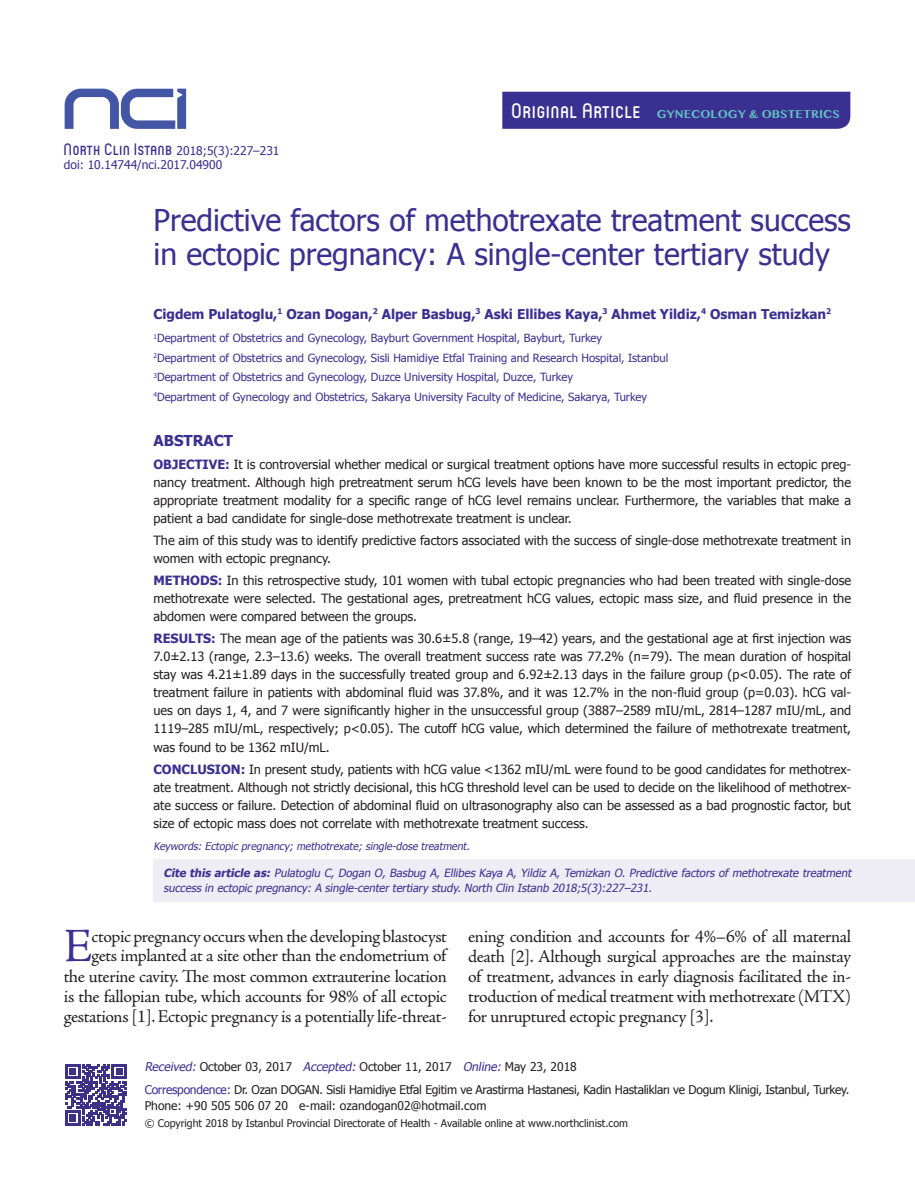
<style>
.page{position:relative;width:915px;height:1191px;background:#fff}
.page>*{position:absolute;margin:0;border:0;box-sizing:border-box;transform-origin:0 0}
.t1{font:47.85px "Adobe Jenson Pro";color:#3a3091}
.t2{font:30px/34.5px "Tahoma";color:#3a3091}
.t3{font:18px/20.1px "Adobe Jenson Pro";letter-spacing:-.025em;color:#231f20;text-align:right}
.t4{font:700 15px "Tahoma";color:#3a3091}
.t5{font:700 13.5px "Tahoma";color:#3a3091}
.t6{font:12.75px/18px "Tahoma";color:#231f20;text-align:justify}
.t7{font:12px/23px "Tahoma";letter-spacing:-.02em;color:#231f20}
.t8{font:12px/14.4px "Tahoma";color:#3a3091}
.t9{font:12px "Tahoma";color:#231f20}
.t10{font:11.25px/19.5px "Tahoma";color:#3a3091}
.t11{font:italic 11.25px/15px "Tahoma";color:#3a3091}
.t12{font:700 11.25px "Tamil MN";color:#61c5c0}
.t13{font:10.5px "Tahoma";color:#231f20}
.t14{font:italic 10.5px "Tahoma";color:#3a3091}
.s1{font-family:"Circula";font-weight:500;font-size:16.5px}
.s2{font-family:"Circula";font-weight:500;font-size:21px;color:#fff}
.s3{font-weight:700;color:#3a3091}
.s4{font-weight:700}
.s5{font-style:italic;color:#3a3091}
.s6{color:#3a3091}
</style>
<div class="page">
<svg style="left:65px;top:89px;width:121px;height:40px"></svg>
<div style="left:502px;top:92px;width:348px;height:37px;background:#3a3091"></div>
<svg style="left:65px;top:1064px;width:62px;height:61px"></svg>
<div style="left:153px;top:859px;width:761px;height:43px;background:#eeedf5"></div>
<p class="t8" style="left:64px;top:143px;width:217px"><span class="s1">North Clin Istanb</span> 2018;5(3):227–231 doi: 10.14744/nci.2017.04900</p>
<p class="t12" style="left:511px;top:107px;width:330px"><span class="s2">Orıgınal Article</span> GYNECOLOGY &amp; OBSTETRICS</p>
<h2 class="t2" style="left:153px;top:201px;width:698px">Predictive factors of methotrexate treatment success in ectopic pregnancy: A single-center tertiary study</h2>
<p class="t5" style="left:153px;top:304px;width:679px">Cigdem Pulatoglu,<sup>1</sup> Ozan Dogan,<sup>2</sup> Alper Basbug,<sup>3</sup> Aski Ellibes Kaya,<sup>3</sup> Ahmet Yildiz,<sup>4</sup> Osman Temizkan<sup>2</sup></p>
<p class="t10" style="left:153px;top:328px;width:516px"><sup>1</sup>Department of Obstetrics and Gynecology, Bayburt Government Hospital, Bayburt, Turkey<br><sup>2</sup>Department of Obstetrics and Gynecology, Sisli Hamidiye Etfal Training and Research Hospital, Istanbul <sup>3</sup>Department of Obstetrics and Gynecology, Duzce University Hospital, Duzce, Turkey<br><sup>4</sup>Department of Gynecology and Obstetrics, Sakarya University Faculty of Medicine, Sakarya, Turkey</p>
<p class="t4" style="left:153px;top:430px;width:81px">ABSTRACT</p>
<p class="t6" style="left:153px;top:454px;width:699px"><span class="s3">OBJECTIVE:</span> It is controversial whether medical or surgical treatment options have more successful results in ectopic preg&shy;nancy treatment. Although high pretreatment serum hCG levels have been known to be the most important predictor, the appropriate treatment modality for a specific range of hCG level remains unclear. Furthermore, the variables that make a patient a bad candidate for single-dose methotrexate treatment is unclear.</p>
<p class="t6" style="left:153px;top:530px;width:699px">The aim of this study was to identify predictive factors associated with the success of single-dose methotrexate treatment in women with ectopic pregnancy.</p>
<p class="t6" style="left:153px;top:571px;width:699px"><span class="s3">METHODS:</span> In this retrospective study, 101 women with tubal ectopic pregnancies who had been treated with single-dose methotrexate were selected. The gestational ages, pretreatment hCG values, ectopic mass size, and fluid presence in the abdomen were compared between the groups.</p>
<p class="t6" style="left:153px;top:629px;width:699px"><span class="s3">RESULTS:</span> The mean age of the patients was 30.6±5.8 (range, 19–42) years, and the gestational age at first injection was 7.0±2.13 (range, 2.3–13.6) weeks. The overall treatment success rate was 77.2% (n=79). The mean duration of hospital stay was 4.21±1.89 days in the successfully treated group and 6.92±2.13 days in the failure group (p&lt;0.05). The rate of treatment failure in patients with abdominal fluid was 37.8%, and it was 12.7% in the non-fluid group (p=0.03). hCG val&shy;ues on days 1, 4, and 7 were significantly higher in the unsuccessful group (3887–2589 mIU/mL, 2814–1287 mIU/mL, and 1119–285 mIU/mL, respectively; p&lt;0.05). The cutoff hCG value, which determined the failure of methotrexate treatment, was found to be 1362 mIU/mL.</p>
<p class="t6" style="left:153px;top:759px;width:699px"><span class="s3">CONCLUSION:</span> In present study, patients with hCG value &lt;1362 mIU/mL were found to be good candidates for methotrex&shy;ate treatment. Although not strictly decisional, this hCG threshold level can be used to decide on the likelihood of methotrex&shy;ate success or failure. Detection of abdominal fluid on ultrasonography also can be assessed as a bad prognostic factor, but size of ectopic mass does not correlate with methotrexate treatment success.</p>
<p class="t14" style="left:153px;top:839px;width:320px">Keywords: Ectopic pregnancy; methotrexate; single-dose treatment.</p>
<p class="t11" style="left:163px;top:865px;width:691px"><span class="s4">Cite this article as:</span> Pulatoglu C, Dogan O, Basbug A, Ellibes Kaya A, Yildiz A, Temizkan O. Predictive factors of methotrexate treatment success in ectopic pregnancy : A single-center tertiary study. North Clin Istanb 2018;5(3):227–231.</p>
<p class="t3" style="left:64px;top:926px;width:384px">ctopic pregnancy occurs when the developing blastocyst gets implanted at a site other than the endometrium of<br>the uterine cavity. The most common extrauterine location is the fallopian tube, which accounts for 98% of all ectopic gestations [1]. Ectopic pregnancy is a potentially life-threat-</p>
<p class="t3" style="left:468px;top:926px;width:384px;text-align:justify">ening condition and accounts for 4%–6% of all maternal death [2]. Although surgical approaches are the mainstay of treatment, advances in early diagnosis facilitated the in&shy;troduction of medical treatment with methotrexate (MTX) for unruptured ectopic pregnancy [3].</p>
<h1 class="t1" style="left:64px;top:919px;width:30px">E</h1>
<p class="t7" style="left:145px;top:1054px;width:706px"><span class="s5">Received:</span> October 03, 2017 <span class="s5">Accepted:</span>October 11, 2017 <span class="s5">Online:</span> May 23, 2018<br><span class="s6">Correspondence:</span> Dr. Ozan DOGAN. Sisli Hamidiye Etfal Egitim ve Arastirma Hastanesi, Kadin Hastalikları ve Dogum Klinigi, Istanbul, Turkey.</p>
<p class="t9" style="left:145px;top:1098px;width:343px">Phone: +90 505 506 07 20 e-mail: ozandogan02@hotmail.com</p>
<p class="t13" style="left:145px;top:1116px;width:484px">© Copyright 2018 by Istanbul Provincial Directorate of Health - Available online at www.northclinist.com</p>
</div>
